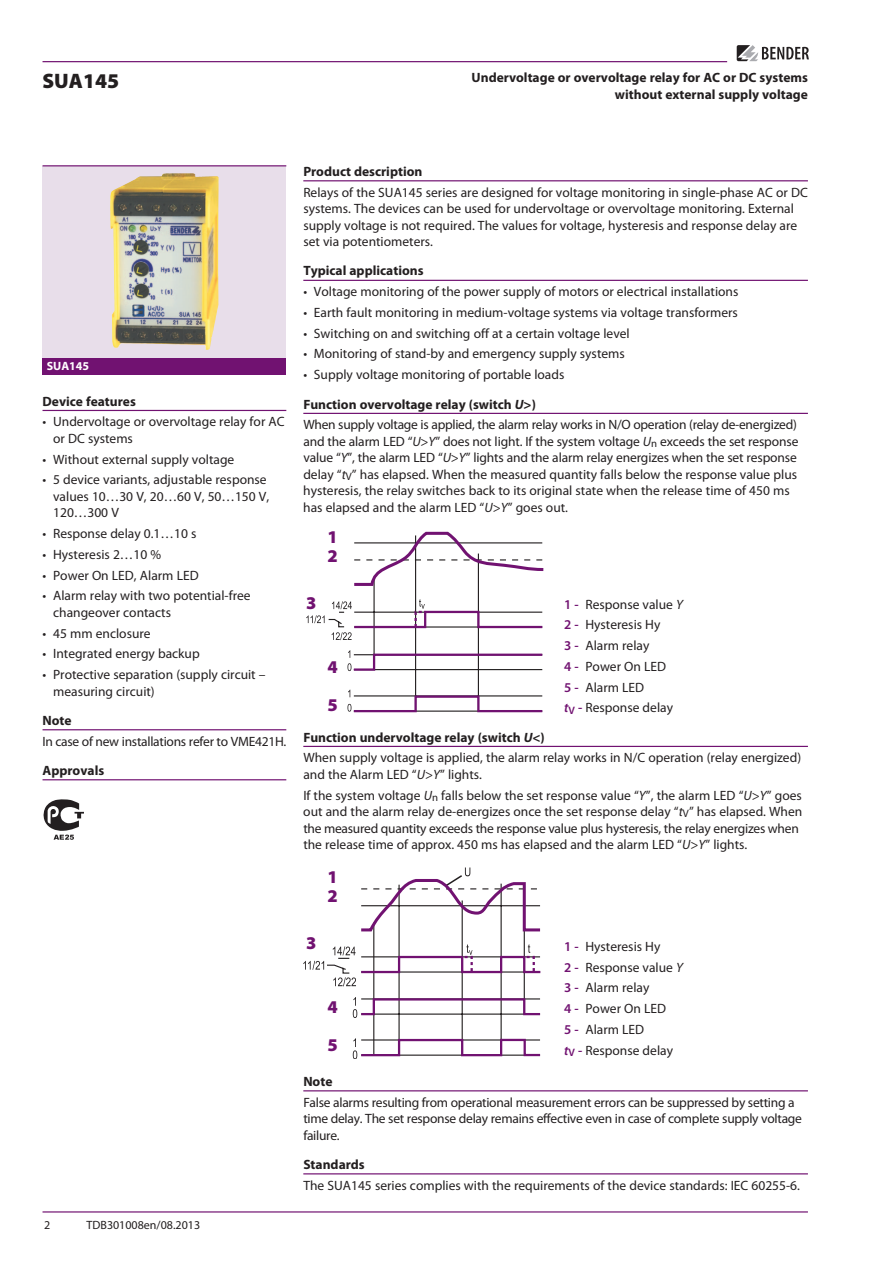
<style>
.page{position:relative;width:893px;height:1263px;background:#fff}
.page>*{position:absolute;margin:0;border:0;box-sizing:border-box;transform-origin:0 0}
.t1{font:900 21px "Myriad Pro";color:#231f20}
.t2{font:900 18px "Myriad Pro";color:#711271}
.t3{font:13.5px/16.5px "Myriad Pro";color:#231f20}
.t4{font:13.5px/16.5px "Myriad Pro";letter-spacing:-.02em;color:#231f20}
.t5{font:700 13.5px/16.5px "Myriad Pro";color:#231f20;text-align:right}
.t6{font:12px "Myriad Pro";color:#231f20}
.t7{font:700 12px "Myriad Pro";color:#fff}
.s1{font-weight:700}
.s2{font-weight:700;font-style:italic}
.s3{font-style:italic}
.s4{font-weight:600;color:#711271}
.s5{font-weight:600;font-style:italic;color:#711271}
</style>
<div class="page">
<hr style="left:43px;top:61px;width:684px;height:1px;background:#711271">
<hr style="left:43px;top:1211px;width:765px;height:1px;background:#711271">
<svg style="left:737px;top:45px;width:72px;height:16px"></svg>
<hr style="left:43px;top:410px;width:243px;height:1px;background:#711271">
<hr style="left:43px;top:729px;width:243px;height:1px;background:#711271">
<hr style="left:43px;top:779px;width:243px;height:1px;background:#711271">
<svg style="left:43px;top:799px;width:41px;height:41px"></svg>
<hr style="left:303px;top:180px;width:505px;height:1px;background:#711271">
<hr style="left:303px;top:280px;width:505px;height:1px;background:#711271">
<hr style="left:303px;top:413px;width:505px;height:1px;background:#711271">
<div style="left:43px;top:357px;width:243px;height:17px;background:#711271"></div>
<svg style="left:43px;top:166px;width:243px;height:191px;fill:#e8deea"></svg>
<img style="left:110px;top:173px;width:55px;height:141px">
<svg style="left:306px;top:532px;width:237px;height:180px"></svg>
<div style="left:306px;top:595px;width:17px;height:17px;background:#fff"></div>
<div style="left:327px;top:697px;width:17px;height:17px;background:#fff"></div>
<div style="left:327px;top:659px;width:17px;height:17px;background:#fff"></div>
<div style="left:327px;top:549px;width:17px;height:17px;background:#fff"></div>
<div style="left:327px;top:529px;width:17px;height:17px;background:#fff"></div>
<hr style="left:524px;top:930px;width:1px;height:84px;background:#231f20">
<hr style="left:501px;top:884px;width:1px;height:171px;background:#231f20">
<hr style="left:462px;top:900px;width:1px;height:155px;background:#231f20">
<hr style="left:398px;top:885px;width:2px;height:170px;background:#231f20">
<hr style="left:373px;top:922px;width:1px;height:133px;background:#231f20">
<svg style="left:361px;top:867px;width:179px;height:66px"></svg>
<svg style="left:303px;top:944px;width:237px;height:115px"></svg>
<div style="left:306px;top:935px;width:17px;height:17px;background:#fff"></div>
<div style="left:327px;top:1037px;width:17px;height:17px;background:#fff"></div>
<div style="left:327px;top:999px;width:17px;height:17px;background:#fff"></div>
<hr style="left:303px;top:746px;width:505px;height:1px;background:#711271">
<hr style="left:303px;top:1090px;width:505px;height:1px;background:#711271">
<hr style="left:303px;top:1173px;width:505px;height:1px;background:#711271">
<hr style="left:43px;top:165px;width:243px;height:1px;background:#711271">
<h1 class="t1" style="left:43px;top:69px;width:78px">SUA145</h1>
<p class="t5" style="left:472px;top:69px;width:338px">Undervoltage or overvoltage relay for AC or DC systems without external supply voltage</p>
<p class="t7" style="left:47px;top:358px;width:44px">SUA145</p>
<p class="t5" style="left:43px;top:392px;width:95px">Device features</p>
<p class="t3" style="left:53px;top:413px;width:233px;text-indent:-11px">• Undervoltage or overvoltage relay for AC or DC systems</p>
<p class="t3" style="left:43px;top:451px;width:193px">• Without external supply voltage</p>
<p class="t3" style="left:53px;top:471px;width:218px;text-indent:-11px">• 5 device variants, adjustable response values 10…30 V, 20…60 V, 50…150 V,<br>120…300 V</p>
<p class="t3" style="left:43px;top:525px;width:155px">• Response delay 0.1…10 s</p>
<p class="t3" style="left:43px;top:546px;width:120px">• Hysteresis 2…10 %</p>
<p class="t3" style="left:43px;top:567px;width:158px">• Power On LED, Alarm LED</p>
<p class="t3" style="left:53px;top:587px;width:199px;text-indent:-11px">• Alarm relay with two potential-free changeover contacts</p>
<p class="t3" style="left:43px;top:625px;width:110px">• 45 mm enclosure</p>
<p class="t3" style="left:43px;top:645px;width:159px">• Integrated energy backup</p>
<p class="t3" style="left:53px;top:666px;width:214px;text-indent:-11px">• Protective separation (supply circuit – measuring circuit)</p>
<p class="t5" style="left:43px;top:712px;width:31px">Note</p>
<p class="t4" style="left:43px;top:733px;width:245px">In case of new installations refer to VME421H.</p>
<p class="t5" style="left:43px;top:762px;width:63px">Approvals</p>
<p class="t6" style="left:44px;top:1217px;width:8px">2</p>
<p class="t6" style="left:87px;top:1217px;width:115px">TDB301008en/08.2013</p>
<p class="t5" style="left:303px;top:163px;width:121px">Product description</p>
<p class="t3" style="left:303px;top:184px;width:506px">Relays of the SUA145 series are designed for voltage monitoring in single-phase AC or DC systems. The devices can be used for undervoltage or overvoltage monitoring. External supply voltage is not required. The values for voltage, hysteresis and response delay are set via potentiometers.</p>
<p class="t5" style="left:303px;top:262px;width:122px">Typical applications</p>
<p class="t3" style="left:303px;top:283px;width:437px">• Voltage monitoring of the power supply of motors or electrical installations</p>
<p class="t3" style="left:303px;top:304px;width:436px">• Earth fault monitoring in medium-voltage systems via voltage transformers</p>
<p class="t3" style="left:303px;top:325px;width:328px">• Switching on and switching off at a certain voltage level</p>
<p class="t3" style="left:303px;top:345px;width:323px">• Monitoring of stand-by and emergency supply systems</p>
<p class="t3" style="left:303px;top:360px;width:263px;line-height:29.2px">• Supply voltage monitoring of portable loads<br><span class="s1">Function overvoltage relay (switch</span> <span class="s2">U</span><span class="s1">&gt;)</span></p>
<p class="t3" style="left:303px;top:416px;width:497px">When supply voltage is applied, the alarm relay works in N/O operation (relay de-energized) and the alarm LED “<span class="s3">U</span>&gt;<span class="s3">Y</span>” does not light. If the system voltage <span class="s3">U</span><sub>n</sub> exceeds the set response value “<span class="s3">Y</span>”, the alarm LED “<span class="s3">U</span>&gt;<span class="s3">Y</span>” lights and the alarm relay energizes when the set response delay “<span class="s3">t</span><sub>V</sub>” has elapsed. When the measured quantity falls below the response value plus hysteresis, the relay switches back to its original state when the release time of 450 ms has elapsed and the alarm LED “<span class="s3">U</span>&gt;<span class="s3">Y</span>” goes out.</p>
<h2 class="t2" style="left:327px;top:527px;width:12px">1</h2>
<h2 class="t2" style="left:327px;top:546px;width:12px">2</h2>
<h2 class="t2" style="left:306px;top:592px;width:12px">3</h2>
<h2 class="t2" style="left:327px;top:656px;width:12px">4</h2>
<h2 class="t2" style="left:327px;top:695px;width:12px">5</h2>
<p class="t3" style="left:564px;top:593px;width:120px;line-height:20.7px"><span class="s4">1 -</span> Response value <span class="s3">Y<br></span><span class="s4">2 -</span> Hysteresis Hy<br><span class="s4">3 -</span> Alarm relay<br><span class="s4">4 -</span> Power On LED<br><span class="s4">5 -</span> Alarm LED<br><span class="s5">t</span><sub>V</sub> <span class="s4">-</span> Response delay</p>
<p class="t3" style="left:303px;top:726px;width:499px;line-height:20.7px"><span class="s1">Function undervoltage relay (switch</span> <span class="s2">U</span><span class="s1">&lt;)<br></span>When supply voltage is applied, the alarm relay works in N/C operation (relay energized)</p>
<p class="t3" style="left:303px;top:764px;width:500px;line-height:20.7px">and the Alarm LED “<span class="s3">U</span>&gt;<span class="s3">Y</span>” lights.<br>If the system voltage <span class="s3">U</span><sub>n</sub> falls below the set response value “<span class="s3">Y</span>”, the alarm LED “<span class="s3">U</span>&gt;<span class="s3">Y</span>” goes</p>
<p class="t3" style="left:303px;top:803px;width:501px">out and the alarm relay de-energizes once the set response delay “<span class="s3">t</span><sub>V</sub>” has elapsed. When the measured quantity exceeds the response value plus hysteresis, the relay energizes when the release time of approx. 450 ms has elapsed and the alarm LED “<span class="s3">U</span>&gt;<span class="s3">Y</span>” lights.</p>
<h2 class="t2" style="left:327px;top:867px;width:12px">1</h2>
<h2 class="t2" style="left:327px;top:886px;width:12px">2</h2>
<h2 class="t2" style="left:306px;top:933px;width:12px">3</h2>
<h2 class="t2" style="left:327px;top:996px;width:12px">4</h2>
<h2 class="t2" style="left:327px;top:1035px;width:12px">5</h2>
<p class="t3" style="left:564px;top:936px;width:120px;line-height:20.7px"><span class="s4">1 -</span> Hysteresis Hy<br><span class="s4">2 -</span> Response value <span class="s3">Y<br></span><span class="s4">3 -</span> Alarm relay<br><span class="s4">4 -</span> Power On LED<br><span class="s4">5 -</span> Alarm LED<br><span class="s5">t</span><sub>V</sub> <span class="s4">-</span> Response delay</p>
<p class="t5" style="left:303px;top:1073px;width:31px">Note</p>
<p class="t4" style="left:303px;top:1094px;width:500px">False alarms resulting from operational measurement errors can be suppressed by setting a time delay. The set response delay remains effective even in case of complete supply voltage failure.</p>
<p class="t5" style="left:303px;top:1156px;width:63px">Standards</p>
<p class="t3" style="left:303px;top:1177px;width:498px">The SUA145 series complies with the requirements of the device standards: IEC 60255-6.</p>
</div>
